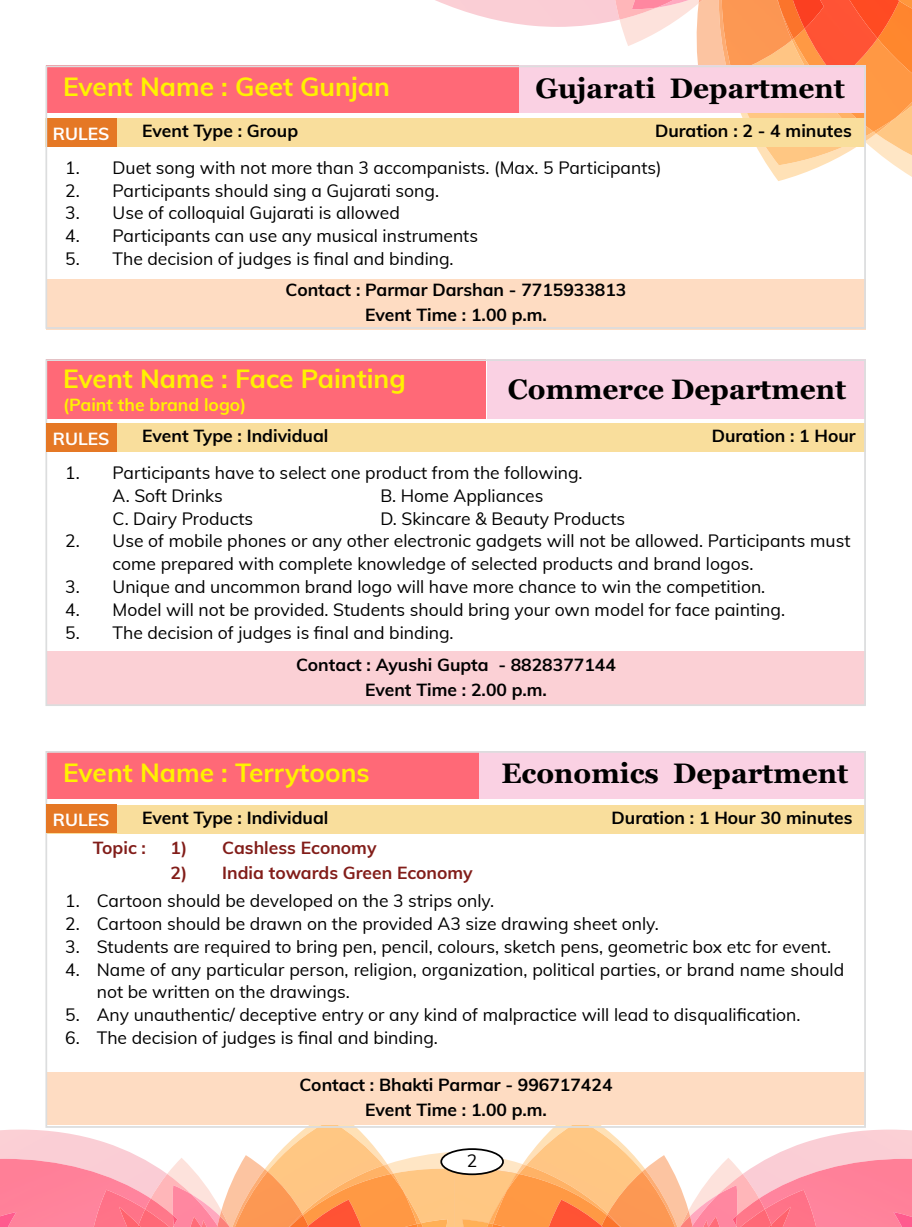
<style>
.page{position:relative;width:912px;height:1227px;background:#fff}
.page>*{position:absolute;margin:0;border:0;box-sizing:border-box;transform-origin:0 0}
.t1{font:700 28px "Georgia Pro";color:#000}
.t2{font:700 26.25px "Mulish";color:#fff200}
.t3{font:17.5px/22.8px "Mulish";color:#000}
.t4{font:700 17.5px/24.5px "Mulish";color:#000;text-align:center}
.t5{font:700 17.5px "Mulish";color:#821d19}
.t6{font:700 17.5px "Mulish";color:#fff200}
.t7{font:700 17.5px "Mulish";color:#fff}
</style>
<div class="page">
<svg style="left:0;top:1128px;width:912px;height:99px"></svg>
<svg style="left:434px;top:0;width:478px;height:181px"></svg>
<img style="left:849px;top:0;width:50px;height:38px">
<div style="left:46px;top:751px;width:433px;height:48px;background:#ff6977"></div>
<div style="left:479px;top:751px;width:386px;height:48px;background:#fad1e3"></div>
<div style="left:46px;top:65px;width:473px;height:48px;background:#ff6977"></div>
<div style="left:519px;top:65px;width:346px;height:48px;background:#fad1e3"></div>
<div style="left:488px;top:359px;width:378px;height:60px;background:#fad1e3"></div>
<div style="left:46px;top:280px;width:819px;height:50px;background:#fedcc2"></div>
<div style="left:46px;top:652px;width:819px;height:53px;background:#fbd0d5"></div>
<div style="left:46px;top:1072px;width:819px;height:53px;background:#fedcc2"></div>
<div style="left:46px;top:359px;width:440px;height:60px;background:#ff6977"></div>
<div style="left:45px;top:118px;width:819px;height:28px;background:#f9de9c"></div>
<div style="left:46px;top:423px;width:819px;height:28px;background:#f9de9c"></div>
<div style="left:46px;top:805px;width:819px;height:28px;background:#f9de9c"></div>
<div style="left:45px;top:359px;width:821px;height:347px;border:2px solid #dcddde"></div>
<div style="left:45px;top:751px;width:821px;height:377px;border:2px solid #dcddde"></div>
<div style="left:46px;top:118px;width:71px;height:29px;background:#e57825"></div>
<div style="left:46px;top:423px;width:71px;height:29px;background:#e57825"></div>
<div style="left:46px;top:804px;width:71px;height:29px;background:#e57825"></div>
<div style="left:45px;top:65px;width:821px;height:264px;border:2px solid #dcddde"></div>
<div style="left:441px;top:1149px;width:62px;height:25px;background:#fff;border-radius:50%"></div>
<div style="left:440px;top:1148px;width:64px;height:27px;border:2px solid #000;border-radius:50%"></div>
<h2 class="t2" style="left:63px;top:67px;width:328px">Event Name : Geet Gunjan</h2>
<h1 class="t1" style="left:535px;top:72px;width:311px">Gujarati Department</h1>
<p class="t7" style="left:53px;top:121px;width:58px">RULES</p>
<p class="t4" style="left:142px;top:117px;width:157px">Event Type : Group</p>
<p class="t4" style="left:655px;top:117px;width:198px">Duration : 2 - 4 minutes</p>
<p class="t3" style="left:65px;top:155px;width:598px">1. Duet song with not more than 3 accompanists. (Max. 5 Participants)</p>
<p class="t3" style="left:65px;top:178px;width:375px">2. Participants should sing a Gujarati song.</p>
<p class="t3" style="left:65px;top:201px;width:336px">3. Use of colloquial Gujarati is allowed</p>
<p class="t3" style="left:65px;top:224px;width:414px">4. Participants can use any musical instruments</p>
<p class="t3" style="left:65px;top:246px;width:390px">5. The decision of judges is final and binding.</p>
<p class="t4" style="left:285px;top:277px;width:342px">Contact : Parmar Darshan - 7715933813<br>Event Time : 1.00 p.m.</p>
<h2 class="t2" style="left:63px;top:359px;width:344px">Event Name : Face Painting</h2>
<p class="t6" style="left:63px;top:391px;width:185px">(Paint the brand logo)</p>
<p class="t7" style="left:53px;top:425px;width:58px">RULES</p>
<p class="t4" style="left:142px;top:422px;width:188px">Event Type : Individual</p>
<h1 class="t1" style="left:508px;top:373px;width:340px">Commerce Department</h1>
<p class="t4" style="left:712px;top:422px;width:145px">Duration : 1 Hour</p>
<p class="t3" style="left:113px;top:461px;width:472px;text-indent:-47px">1. Participants have to select one product from the following.<br>A. Soft Drinks</p>
<p class="t3" style="left:380px;top:483px;width:165px">B. Home Appliances</p>
<p class="t3" style="left:113px;top:506px;width:142px">C. Dairy Products</p>
<p class="t3" style="left:380px;top:506px;width:246px">D. Skincare &amp; Beauty Products</p>
<p class="t3" style="left:113px;top:529px;width:739px;text-indent:-47px">2. Use of mobile phones or any other electronic gadgets will not be allowed. Participants must come prepared with complete knowledge of selected products and brand logos.</p>
<p class="t3" style="left:65px;top:574px;width:701px">3. Unique and uncommon brand logo will have more chance to win the competition.</p>
<p class="t3" style="left:65px;top:597px;width:721px">4. Model will not be provided. Students should bring your own model for face painting.</p>
<p class="t3" style="left:65px;top:620px;width:390px">5. The decision of judges is final and binding.</p>
<p class="t4" style="left:296px;top:651px;width:321px">Contact : Ayushi Gupta - 8828377144<br>Event Time : 2.00 p.m.</p>
<h2 class="t2" style="left:63px;top:753px;width:308px">Event Name : Terrytoons</h2>
<h1 class="t1" style="left:501px;top:757px;width:348px">Economics Department</h1>
<p class="t7" style="left:53px;top:807px;width:58px">RULES</p>
<p class="t4" style="left:142px;top:804px;width:188px">Event Type : Individual</p>
<p class="t4" style="left:611px;top:804px;width:242px">Duration : 1 Hour 30 minutes</p>
<p class="t5" style="left:93px;top:835px;width:55px">Topic :</p>
<p class="t5" style="left:171px;top:835px;width:207px">1) Cashless Economy</p>
<p class="t5" style="left:171px;top:860px;width:304px">2) India towards Green Economy</p>
<p class="t3" style="left:65px;top:889px;width:430px">1. Cartoon should be developed on the 3 strips only.</p>
<p class="t3" style="left:65px;top:911px;width:595px">2. Cartoon should be drawn on the provided A3 size drawing sheet only.</p>
<p class="t3" style="left:65px;top:934px;width:767px">3. Students are required to bring pen, pencil, colours, sketch pens, geometric box etc for event.</p>
<p class="t3" style="left:97px;top:957px;width:749px;text-indent:-32px">4. Name of any particular person, religion, organization, political parties, or brand name should not be written on the drawings.</p>
<p class="t3" style="left:65px;top:1002px;width:737px">5. Any unauthentic/ deceptive entry or any kind of malpractice will lead to disqualification.</p>
<p class="t3" style="left:65px;top:1025px;width:374px">6. The decision of judges is final and binding.</p>
<p class="t4" style="left:299px;top:1072px;width:314px">Contact : Bhakti Parmar - 996717424<br>Event Time : 1.00 p.m.</p>
<p class="t3" style="left:467px;top:1148px;width:12px">2</p>
</div>
